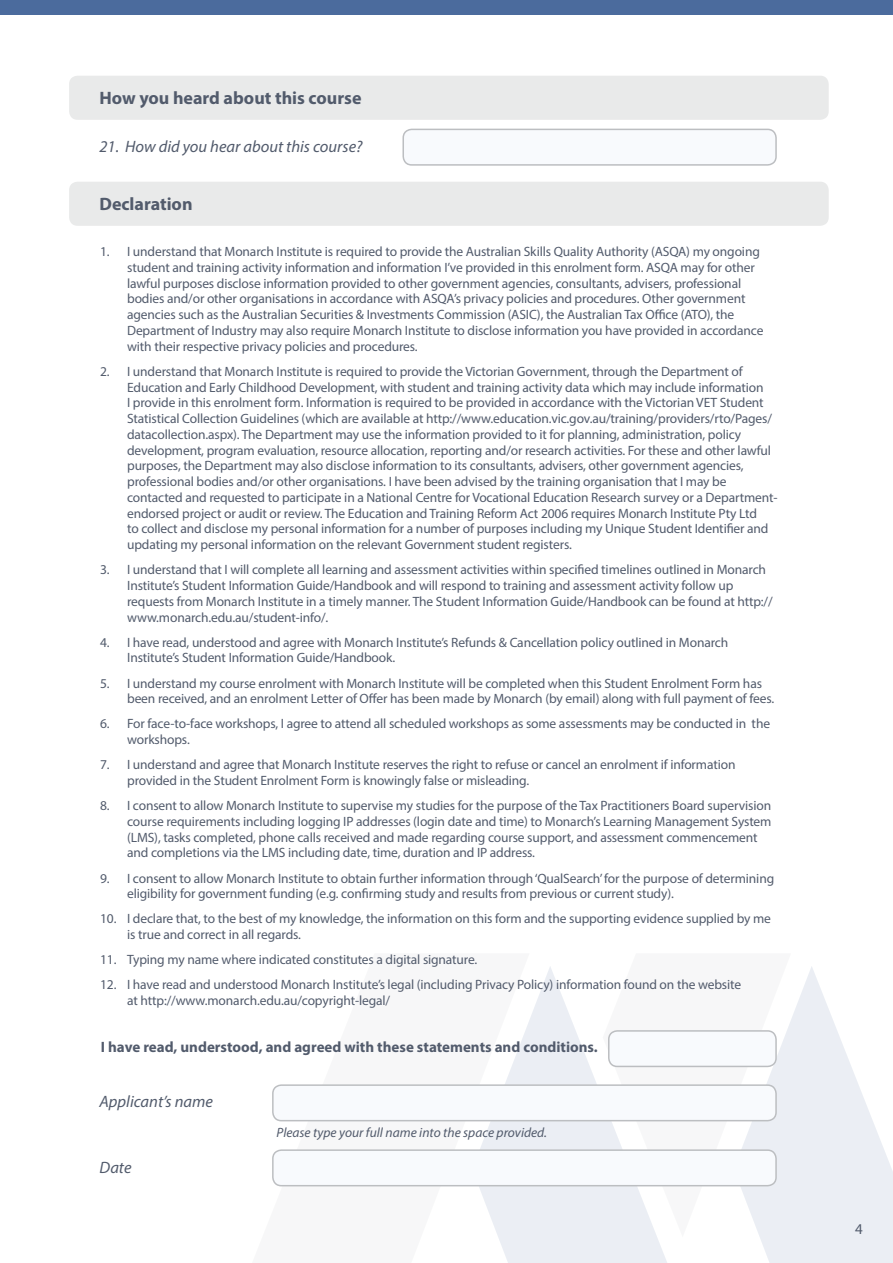
<style>
.page{position:relative;width:893px;height:1263px;background:#fff}
.page>*{position:absolute;margin:0;border:0;box-sizing:border-box;transform-origin:0 0}
.t1{font:700 18px "Myriad Pro";color:#525b6c}
.t2{font:italic 16.5px "Myriad Pro";color:#525b6c}
.t3{font:700 15px "Myriad Pro";color:#525b6c}
.t4{font:15px "Myriad Pro";color:#525b6c}
.t5{font:13.5px/15.8px "Myriad Pro";letter-spacing:-.01em;color:#525b6c}
.t6{font:italic 13.5px "Myriad Pro";color:#525b6c}
</style>
<div class="page">
<div style="left:0;top:0;width:893px;height:15px;background:#4b6b9d"></div>
<svg style="left:272px;top:1115px;width:200px;height:72px"></svg>
<svg style="left:472px;top:967px;width:195px;height:296px;fill:#ebeef4"></svg>
<svg style="left:603px;top:967px;width:131px;height:270px"></svg>
<svg style="left:734px;top:967px;width:159px;height:296px;fill:#ebeef4"></svg>
<div style="left:403px;top:129px;width:373px;height:36px;background:#f8fafd;border-radius:9px"></div>
<div style="left:402px;top:129px;width:375px;height:37px;border:2px solid #bcbec1;border-radius:9px"></div>
<div style="left:273px;top:1085px;width:503px;height:36px;background:#f8fafd;border-radius:9px"></div>
<div style="left:272px;top:1084px;width:505px;height:37px;border:2px solid #bcbec1;border-radius:9px"></div>
<div style="left:273px;top:1150px;width:503px;height:36px;background:#f8fafd;border-radius:9px"></div>
<div style="left:272px;top:1149px;width:505px;height:37px;border:2px solid #bcbec1;border-radius:9px"></div>
<div style="left:69px;top:76px;width:760px;height:44px;background:#e9eaea;border-radius:9px"></div>
<div style="left:69px;top:182px;width:760px;height:44px;background:#e9eaea;border-radius:9px"></div>
<div style="left:609px;top:1031px;width:167px;height:35px;background:#f8fafd;border-radius:9px"></div>
<div style="left:608px;top:1030px;width:169px;height:37px;border:2px solid #bcbec1;border-radius:9px"></div>
<h1 class="t1" style="left:99px;top:87px;width:264px">How you heard about this course</h1>
<p class="t2" style="left:99px;top:136px;width:264px">21. How did you hear about this course?</p>
<h1 class="t1" style="left:99px;top:193px;width:95px">Declaration</h1>
<p class="t5" style="left:127px;top:244px;width:638px;text-indent:-27px">1. I understand that Monarch Institute is required to provide the Australian Skills Quality Authority (ASQA) my ongoing student and training activity information and information I’ve provided in this enrolment form. ASQA may for other lawful purposes disclose information provided to other government agencies, consultants, advisers, professional bodies and/or other organisations in accordance with ASQA’s privacy policies and procedures. Other government agencies such as the Australian Securities &amp; Investments Commission (ASIC), the Australian Tax Office (ATO), the Department of Industry may also require Monarch Institute to disclose information you have provided in accordance with their respective privacy policies and procedures.</p>
<p class="t5" style="left:127px;top:363px;width:652px;text-indent:-27px">2. I understand that Monarch Institute is required to provide the Victorian Government, through the Department of Education and Early Childhood Development, with student and training activity data which may include information<br>I provide in this enrolment form. Information is required to be provided in accordance with the Victorian VET Student Statistical Collection Guidelines (which are available at http://www.education.vic.gov.au/training/providers/rto/Pages/ datacollection.aspx). The Department may use the information provided to it for planning, administration, policy development, program evaluation, resource allocation, reporting and/or research activities. For these and other lawful purposes, the Department may also disclose information to its consultants, advisers, other government agencies, professional bodies and/or other organisations. I have been advised by the training organisation that I may be contacted and requested to participate in a National Centre for Vocational Education Research survey or a Department&shy;endorsed project or audit or review. The Education and Training Reform Act 2006 requires Monarch Institute Pty Ltd<br>to collect and disclose my personal information for a number of purposes including my Unique Student Identifier and updating my personal information on the relevant Government student registers.</p>
<p class="t5" style="left:127px;top:562px;width:647px;text-indent:-27px">3. I understand that I will complete all learning and assessment activities within specified timelines outlined in Monarch Institute’s Student Information Guide/Handbook and will respond to training and assessment activity follow up requests from Monarch Institute in a timely manner. The Student Information Guide/Handbook can be found at http:// www.monarch.edu.au/student-info/.</p>
<p class="t5" style="left:127px;top:634px;width:603px;text-indent:-27px">4. I have read, understood and agree with Monarch Institute’s Refunds &amp; Cancellation policy outlined in Monarch<br>Institute’s Student Information Guide/Handbook.</p>
<p class="t5" style="left:127px;top:675px;width:649px;text-indent:-27px">5. I understand my course enrolment with Monarch Institute will be completed when this Student Enrolment Form has been received, and an enrolment Letter of Offer has been made by Monarch (by email) along with full payment of fees.</p>
<p class="t5" style="left:127px;top:716px;width:644px;text-indent:-27px">6. For face-to-face workshops, I agree to attend all scheduled workshops as some assessments may be conducted in the workshops.</p>
<p class="t5" style="left:127px;top:757px;width:610px;text-indent:-27px">7. I understand and agree that Monarch Institute reserves the right to refuse or cancel an enrolment if information provided in the Student Enrolment Form is knowingly false or misleading.</p>
<p class="t5" style="left:127px;top:797px;width:646px;text-indent:-27px">8. I consent to allow Monarch Institute to supervise my studies for the purpose of the Tax Practitioners Board supervision course requirements including logging IP addresses (login date and time) to Monarch’s Learning Management System (LMS), tasks completed, phone calls received and made regarding course support, and assessment commencement and completions via the LMS including date, time, duration and IP address.</p>
<p class="t5" style="left:127px;top:870px;width:649px;text-indent:-27px">9. I consent to allow Monarch Institute to obtain further information through ‘QualSearch’ for the purpose of determining eligibility for government funding (e.g. confirming study and results from previous or current study).</p>
<p class="t5" style="left:127px;top:911px;width:645px;text-indent:-27px">10. I declare that, to the best of my knowledge, the information on this form and the supporting evidence supplied by me is true and correct in all regards.</p>
<p class="t5" style="left:100px;top:952px;width:379px">11. Typing my name where indicated constitutes a digital signature.</p>
<p class="t5" style="left:127px;top:977px;width:615px;text-indent:-27px">12. I have read and understood Monarch Institute’s legal (including Privacy Policy) information found on the website at http://www.monarch.edu.au/copyright-legal/</p>
<p class="t3" style="left:101px;top:1037px;width:498px">I have read, understood, and agreed with these statements and conditions.</p>
<p class="t2" style="left:99px;top:1092px;width:115px">Applicant’s name</p>
<p class="t2" style="left:99px;top:1157px;width:34px">Date</p>
<p class="t6" style="left:277px;top:1124px;width:272px">Please type your full name into the space provided.</p>
<p class="t4" style="left:855px;top:1219px;width:9px">4</p>
</div>
